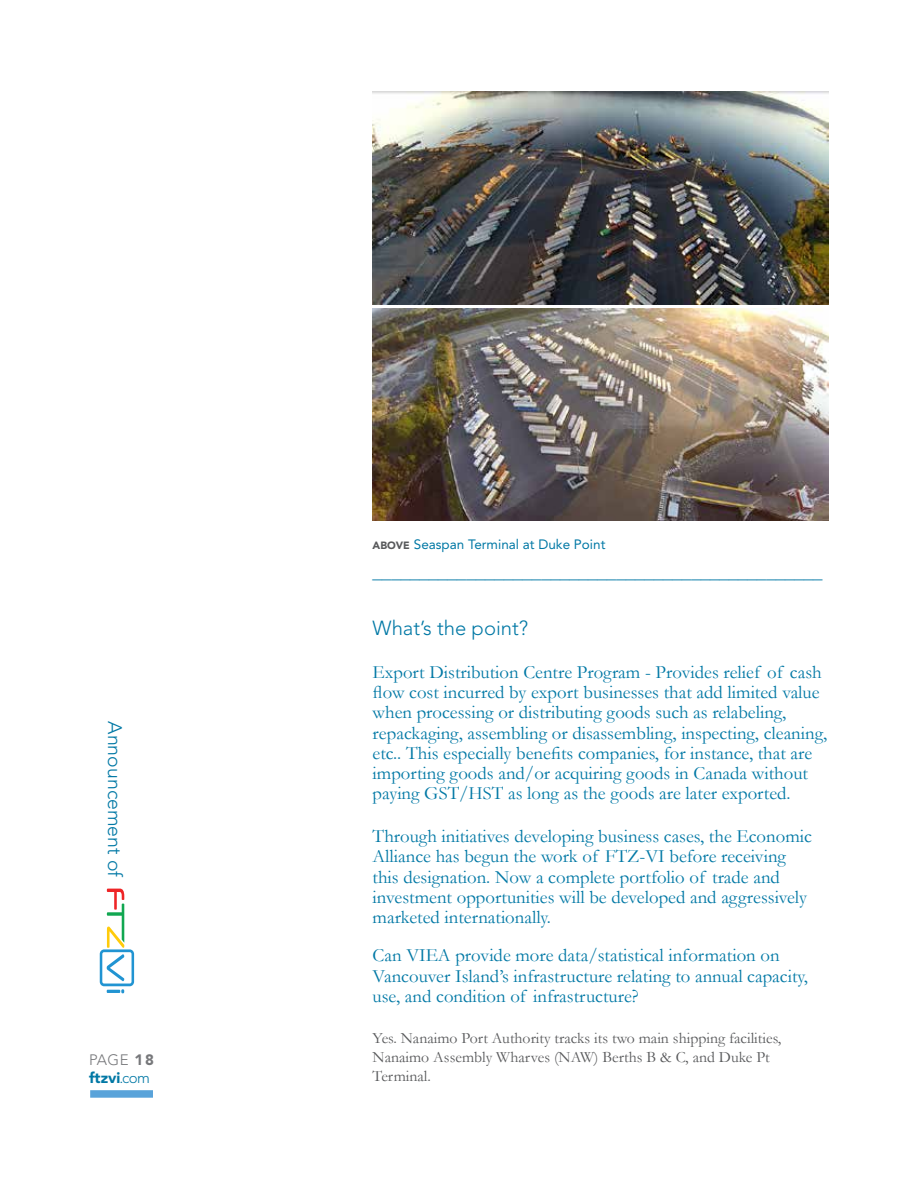
<style>
.page{position:relative;width:918px;height:1188px;background:#fff}
.page>*{position:absolute;margin:0;border:0;box-sizing:border-box;transform-origin:0 0}
.t1{font:300 20.25px "Avenir LT Std";color:#0078a5}
.t2{font:300 19.5px "Avenir LT Std";color:#0078a5}
.t3{font:18.75px/20.2px "Garamond";color:#0078a5}
.t4{font:15.75px/18.9px "Garamond";color:#58595b}
.t5{font:900 15px/18px "Avenir LT Std";color:#0078a5}
.t6{font:13.5px "Avenir LT Std";color:#0078a5}
.s1{font-weight:300;color:#77787b}
.s2{color:#77787b}
.s3{font-weight:300}
.s4{font-weight:900;font-size:10.5px;color:#58595b}
</style>
<div class="page">
<div style="left:90px;top:1090px;width:63px;height:8px;background:#59a3da"></div>
<svg style="left:100px;top:889px;width:34px;height:104px"></svg>
<img style="left:373px;top:91px;width:455px;height:214px">
<img style="left:373px;top:308px;width:455px;height:212px">
<p class="t2" style="left:126px;top:721px;width:158px;rotate:90deg">Announcement of</p>
<p class="t5" style="left:89px;top:1051px;width:66px"><span class="s1">PAGE</span> <span class="s2">18 </span>ftzvi<span class="s3">.com</span></p>
<p class="t6" style="left:373px;top:536px;width:234px"><span class="s4">ABOVE</span> Seaspan Terminal at Duke Point</p>
<p class="t3" style="left:373px;top:562px;width:452px">________________________________________________</p>
<p class="t1" style="left:373px;top:616px;width:157px">What’s the point?</p>
<p class="t3" style="left:373px;top:661px;width:456px">Export Distribution Centre Program - Provides relief of cash flow cost incurred by export businesses that add limited value when processing or distributing goods such as relabeling, repackaging, assembling or disassembling, inspecting, cleaning, etc.. This especially benefits companies, for instance, that are importing goods and/or acquiring goods in Canada without paying GST/HST as long as the goods are later exported.</p>
<p class="t3" style="left:373px;top:826px;width:441px">Through initiatives developing business cases, the Economic Alliance has begun the work of FTZ-VI before receiving this designation. Now a complete portfolio of trade and investment opportunities will be developed and aggressively marketed internationally.</p>
<p class="t3" style="left:373px;top:945px;width:437px">Can VIEA provide more data/statistical information on<br>Vancouver Island’s infrastructure relating to annual capacity, use, and condition of infrastructure?</p>
<p class="t4" style="left:373px;top:1029px;width:410px">Yes. Nanaimo Port Authority tracks its two main shipping facilities,<br>Nanaimo Assembly Wharves (NAW) Berths B &amp; C, and Duke Pt<br>Terminal.</p>
</div>
